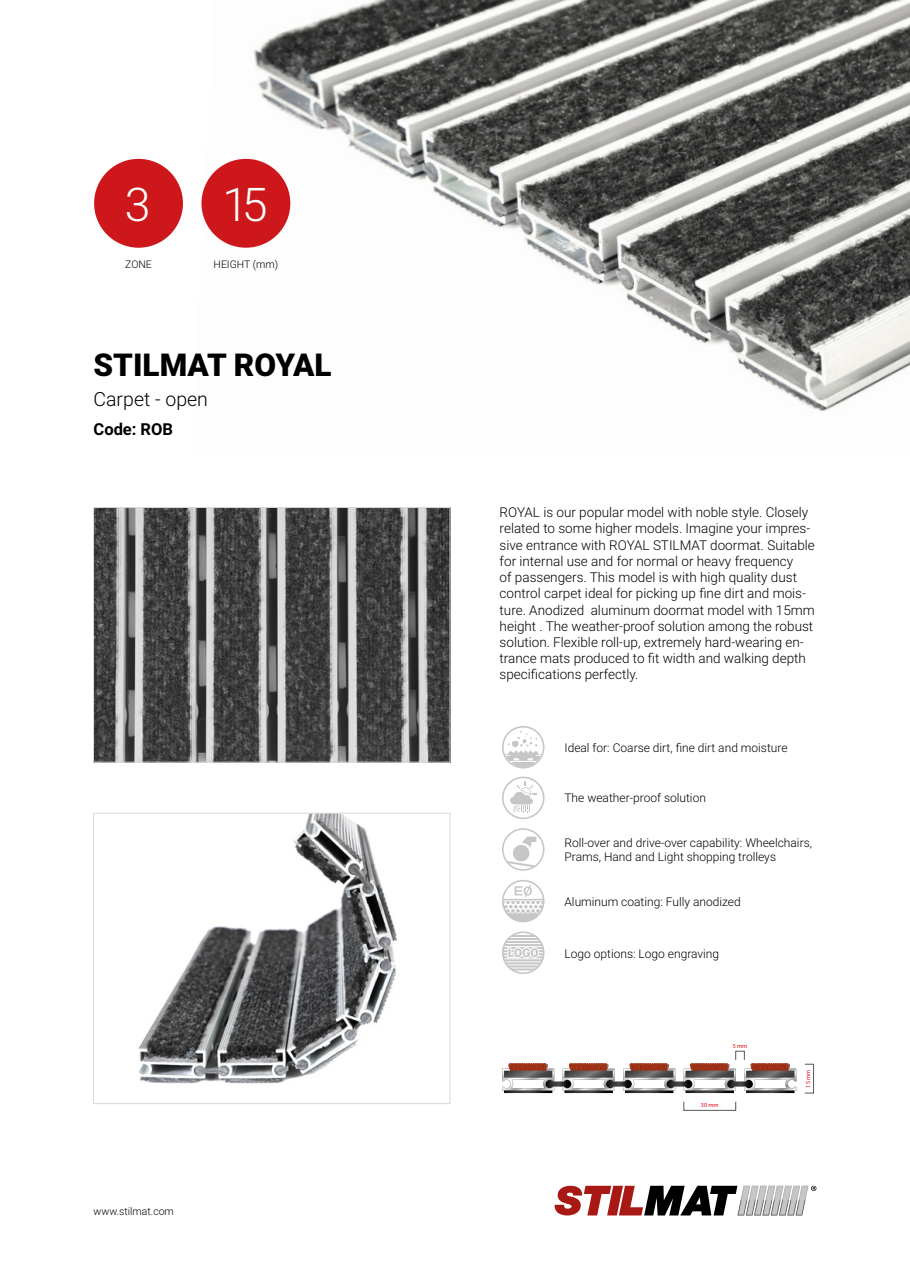
<style>
.page{position:relative;width:910px;height:1280px;background:#fff}
.page>*{position:absolute;margin:0;border:0;box-sizing:border-box;transform-origin:0 0}
.t1{font:300 46.5px "Roboto";color:#fff}
.t2{font:900 31.5px "Roboto";color:#000}
.t3{font:300 19.5px "Roboto";color:#000}
.t4{font:700 16.5px "Roboto";color:#000}
.t5{font:300 13.5px/16.2px "Roboto";color:#000}
.t6{font:300 12px/14.4px "Roboto";color:#000}
.t7{font:300 10.5px "Roboto";color:#000}
.t8{font:6.15px "Myriad Pro";color:#e30613}
</style>
<div class="page">
<svg style="left:554px;top:1186px;width:262px;height:29px"></svg>
<img style="left:208px;top:0;width:702px;height:412px">
<img style="left:95px;top:509px;width:353px;height:251px">
<div style="left:93px;top:507px;width:357px;height:255px;border:1px solid #dadada"></div>
<img style="left:138px;top:815px;width:259px;height:269px">
<div style="left:93px;top:813px;width:357px;height:291px;border:1px solid #dadada"></div>
<div style="left:735px;top:1051px;width:10px;height:9px;border:1px solid #575756"></div>
<div style="left:805px;top:1064px;width:9px;height:29px;border:1px solid #575756"></div>
<svg style="left:502px;top:1063px;width:294px;height:30px"></svg>
<div style="left:94px;top:159px;width:89px;height:89px;background:#cd171a;border-radius:50%"></div>
<div style="left:201px;top:159px;width:89px;height:89px;background:#cd171a;border-radius:50%"></div>
<svg style="left:502px;top:777px;width:42px;height:42px"></svg>
<svg style="left:502px;top:726px;width:42px;height:42px"></svg>
<svg style="left:502px;top:828px;width:42px;height:43px"></svg>
<svg style="left:502px;top:880px;width:42px;height:42px"></svg>
<svg style="left:502px;top:931px;width:42px;height:43px"></svg>
<h1 class="t1" style="left:125px;top:172px;width:27px">3</h1>
<h1 class="t1" style="left:222px;top:172px;width:47px">15</h1>
<p class="t7" style="left:125px;top:257px;width:28px">ZONE</p>
<p class="t7" style="left:214px;top:257px;width:66px">HEIGHT (mm)</p>
<h2 class="t2" style="left:94px;top:343px;width:240px">STILMAT ROYAL</h2>
<h3 class="t3" style="left:94px;top:385px;width:116px">Carpet - open</h3>
<p class="t4" style="left:94px;top:417px;width:81px">Code: ROB</p>
<p class="t7" style="left:94px;top:1204px;width:82px">www.stilmat.com</p>
<p class="t5" style="left:500px;top:504px;width:317px">ROYAL is our popular model with noble style. Closely related to some higher models. Imagine your impres&shy;sive entrance with ROYAL STILMAT doormat. Suitable for internal use and for normal or heavy frequency<br>of passengers. This model is with high quality dust control carpet ideal for picking up fine dirt and mois&shy;ture. Anodized aluminum doormat model with 15mm height . The weather-proof solution among the robust solution. Flexible roll-up, extremely hard-wearing en&shy;trance mats produced to fit width and walking depth specifications perfectly.</p>
<p class="t6" style="left:564px;top:740px;width:225px">Ideal for: Coarse dirt, fine dirt and moisture</p>
<p class="t6" style="left:564px;top:790px;width:143px">The weather-proof solution</p>
<p class="t6" style="left:564px;top:835px;width:249px">Roll-over and drive-over capability: Wheelchairs,<br>Prams, Hand and Light shopping trolleys</p>
<p class="t6" style="left:564px;top:894px;width:178px">Aluminum coating: Fully anodized</p>
<p class="t6" style="left:564px;top:946px;width:156px">Logo options: Logo engraving</p>
<p class="t8" style="left:733px;top:1042px;width:16px">5 mm</p>
<p class="t8" style="left:701px;top:1101px;width:19px">30 mm</p>
<p class="t8" style="left:804px;top:1087px;width:19px;rotate:-90deg">15 mm</p>
</div>
